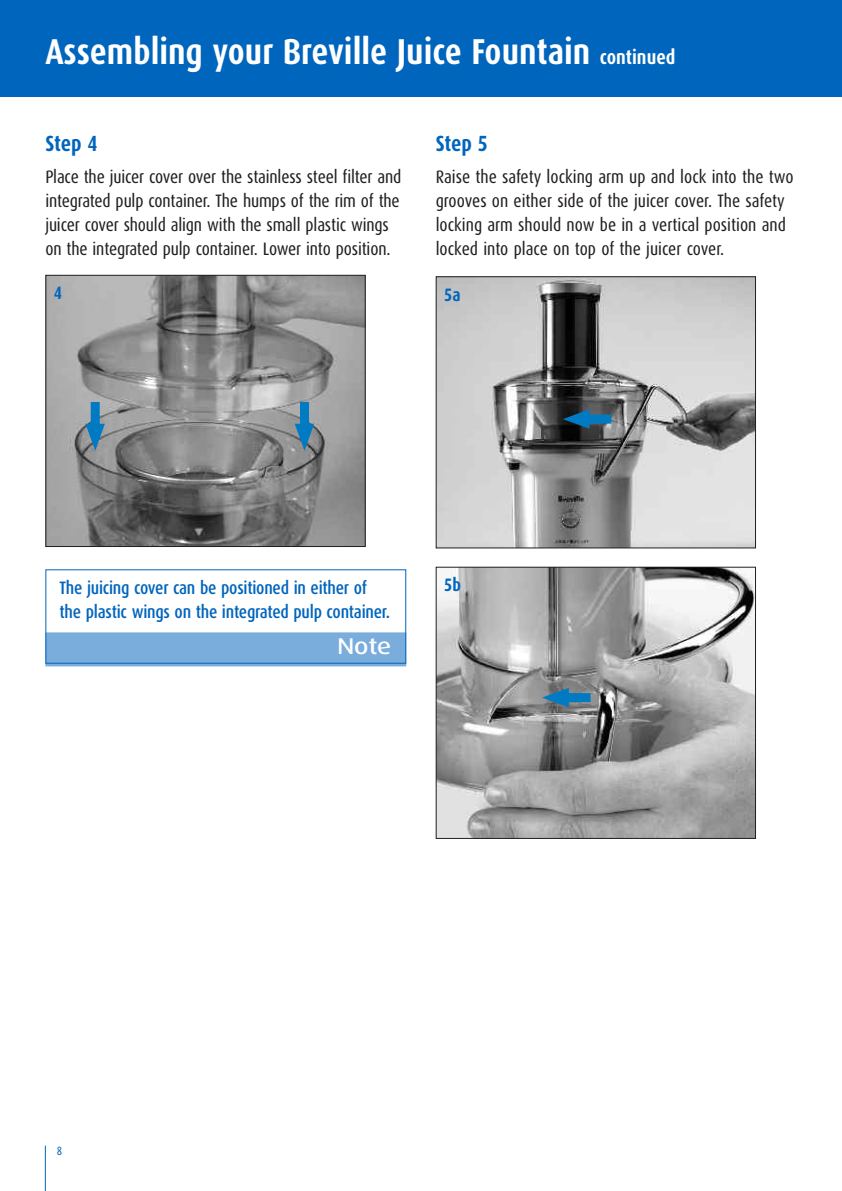
<style>
.page{position:relative;width:842px;height:1191px;background:#fff}
.page>*{position:absolute;margin:0;border:0;box-sizing:border-box;transform-origin:0 0}
.t1{font:700 36px "Dax Condensed";color:#fff}
.t2{font:500 22.8px "Dax Wide";color:#fff}
.t3{font:700 22px "Dax Condensed";letter-spacing:-.01em;color:#0065bd}
.t4{font:18px/24px "Dax Condensed";letter-spacing:-.01em;color:#231f20}
.t5{font:500 18px/24px "Dax Condensed";letter-spacing:-.015em;color:#0065bd}
.t6{font:700 18px "Dax Condensed";color:#0065bd}
.t7{font:12px "Dax Condensed";color:#0065bd}
.s1{font-size:20px}
</style>
<div class="page">
<div style="left:45px;top:632px;width:361px;height:34px;background:#7aacdc"></div>
<div style="left:0;top:0;width:842px;height:96px;background:#0065bd"></div>
<hr style="left:45px;top:1145px;width:1px;height:46px;background:#0065bd">
<img style="left:47px;top:277px;width:317px;height:268px">
<div style="left:45px;top:275px;width:321px;height:272px;border:1px solid #231f20"></div>
<img style="left:438px;top:568px;width:316px;height:269px">
<div style="left:436px;top:566px;width:320px;height:273px;border:1px solid #231f20"></div>
<svg style="left:542px;top:688px;width:49px;height:19px"></svg>
<svg style="left:85px;top:402px;width:20px;height:49px"></svg>
<svg style="left:295px;top:402px;width:19px;height:49px"></svg>
<img style="left:438px;top:278px;width:316px;height:268px">
<div style="left:436px;top:276px;width:320px;height:272px;border:1px solid #231f20"></div>
<svg style="left:563px;top:409px;width:48px;height:20px"></svg>
<h1 class="t1" style="left:45px;top:36px;width:632px">Assembling your Breville Juice Fountain <span class="s1">continued</span></h1>
<p class="t3" style="left:45px;top:134px;width:54px">Step 4</p>
<p class="t4" style="left:45px;top:166px;width:357px">Place the juicer cover over the stainless steel filter and integrated pulp container. The humps of the rim of the juicer cover should align with the small plastic wings on the integrated pulp container. Lower into position.</p>
<p class="t6" style="left:54px;top:285px;width:10px">4</p>
<p class="t3" style="left:436px;top:134px;width:54px">Step 5</p>
<p class="t4" style="left:436px;top:166px;width:359px">Raise the safety locking arm up and lock into the two grooves on either side of the juicer cover. The safety locking arm should now be in a vertical position and locked into place on top of the juicer cover.</p>
<p class="t6" style="left:444px;top:287px;width:18px">5a</p>
<p class="t5" style="left:60px;top:577px;width:332px">The juicing cover can be positioned in either of the plastic wings on the integrated pulp container.</p>
<p class="t2" style="left:337px;top:633px;width:55px">Note</p>
<p class="t6" style="left:444px;top:577px;width:18px">5b</p>
<p class="t7" style="left:57px;top:1145px;width:7px">8</p>
</div>
